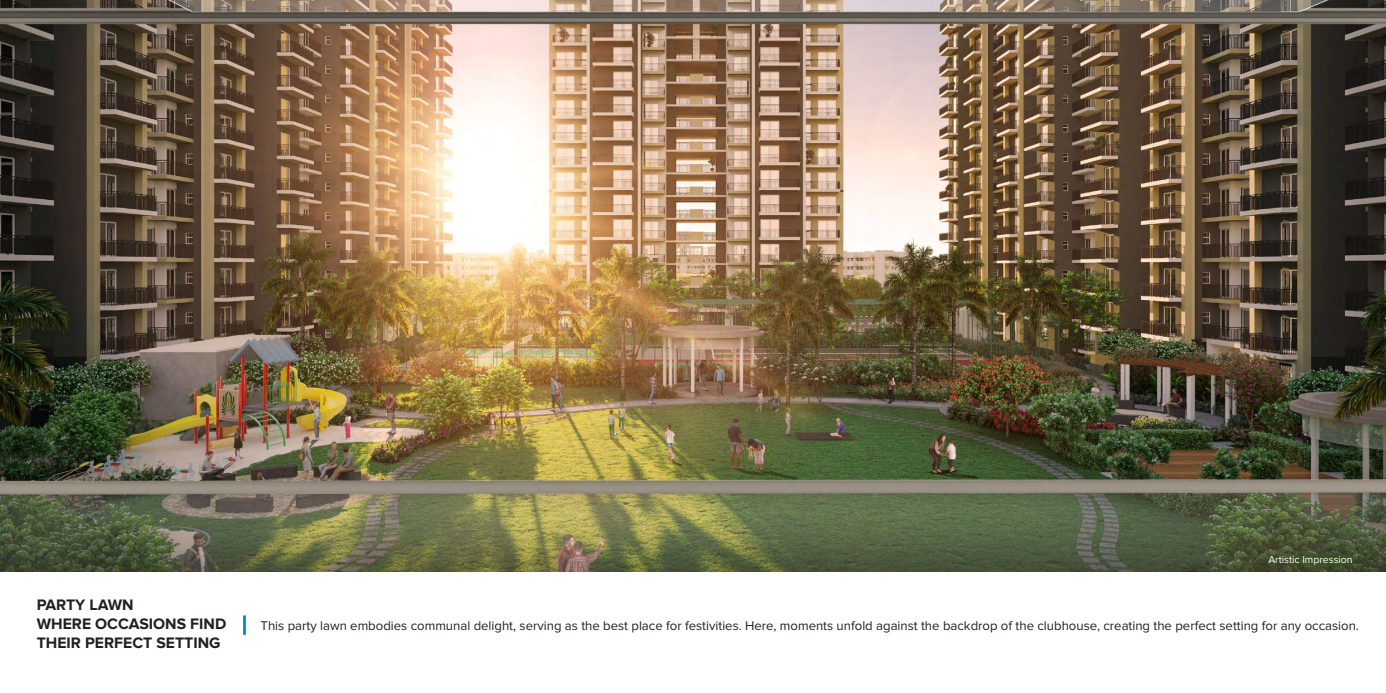
<style>
.page{position:relative;width:1386px;height:693px;background:#fff}
.page>*{position:absolute;margin:0;border:0;box-sizing:border-box;transform-origin:0 0}
.t1{font:700 15.75px/19.2px "Proxima Nova";color:#231f20}
.t2{font:13.12px "Proxima Nova";color:#231f20}
.t3{font:10.5px "Proxima Nova";color:#fff}
</style>
<div class="page">
<img style="left:0;top:0;width:1386px;height:571px">
<hr style="left:243px;top:615px;width:3px;height:20px;background:#0082b4">
<div style="left:1258px;top:554px;width:95px;height:12px;background:#394e22"></div>
<p class="t1" style="left:37px;top:596px;width:191px">PARTY LAWN<br>WHERE OCCASIONS FIND<br>THEIR PERFECT SETTING</p>
<p class="t3" style="left:1268px;top:555px;width:86px">Artistic Impression</p>
<p class="t2" style="left:261px;top:620px;width:1100px">This party lawn embodies communal delight, serving as the best place for festivities. Here, moments unfold against the backdrop of the clubhouse, creating the perfect setting for any occasion.</p>
</div>
